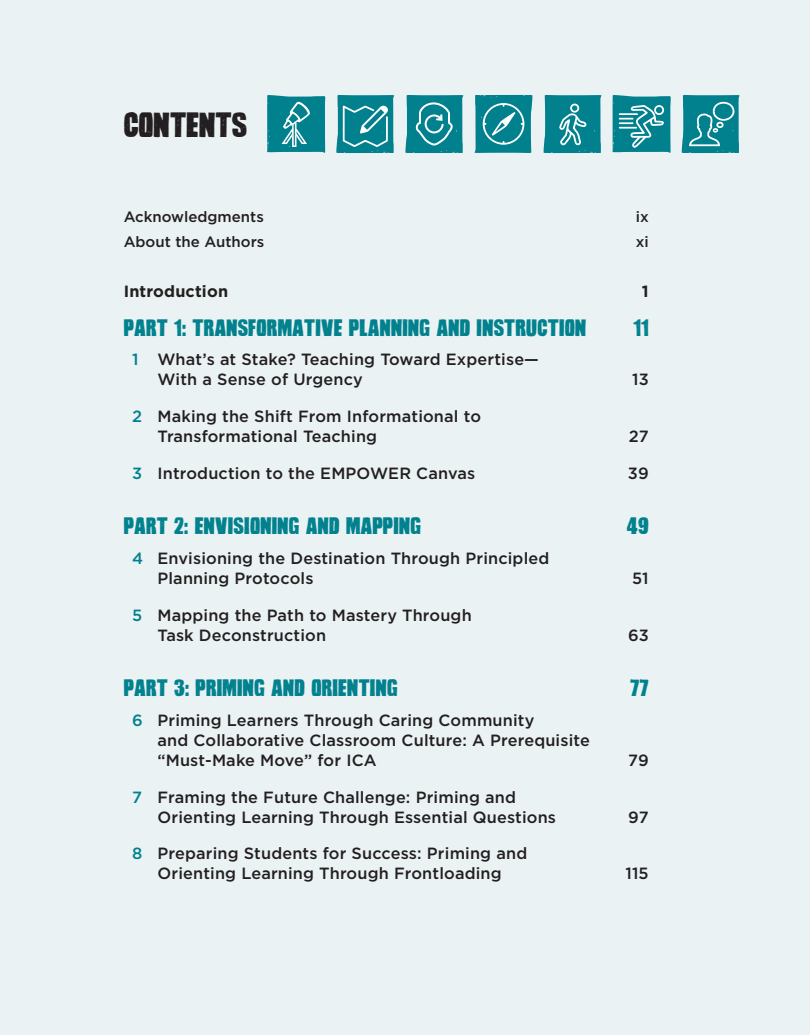
<style>
.page{position:relative;width:810px;height:1035px;background:#eaf2f3}
.page>*{position:absolute;margin:0;border:0;box-sizing:border-box;transform-origin:0 0}
.FM_TI{font:35px "Hand Sketch Rough Poster";color:#231f20}
.CO_PTI{font:23.75px "Hand Sketch Rough Poster";letter-spacing:.01em;color:#00818d}
.CO_CTI{font:500 16.25px/20px "Gotham";letter-spacing:.01em;color:#231f20}
.CO_CTI-2{font:700 16.25px "Gotham";letter-spacing:.01em;color:#231f20}
.CO_FM{font:500 15px "Gotham";color:#231f20}
.s1{color:#00818d}
</style>
<div class="page">
<svg style="left:613px;top:95px;width:58px;height:58px;background:#3098a2"></svg>
<svg style="left:544px;top:95px;width:58px;height:58px;background:#21919b"></svg>
<svg style="left:682px;top:95px;width:58px;height:58px;background:#24929d"></svg>
<svg style="left:336px;top:95px;width:58px;height:58px;background:#2a959f"></svg>
<svg style="left:474px;top:95px;width:58px;height:58px;background:#25939d"></svg>
<svg style="left:267px;top:95px;width:58px;height:58px;background:#23929c"></svg>
<svg style="left:405px;top:95px;width:58px;height:58px;background:#24929d"></svg>
<p class="FM_TI" style="left:124px;top:101px;width:125px">CONTENTS</p>
<p class="CO_FM" style="left:124px;top:207px;width:142px">Acknowledgments</p>
<p class="CO_FM" style="left:636px;top:207px;width:14px">ix</p>
<p class="CO_FM" style="left:124px;top:232px;width:142px">About the Authors</p>
<p class="CO_FM" style="left:636px;top:232px;width:14px">xi</p>
<p class="CO_CTI-2" style="left:124px;top:280px;width:106px">Introduction</p>
<p class="CO_CTI-2" style="left:642px;top:280px;width:8px">1</p>
<p class="CO_PTI" style="left:124px;top:311px;width:464px">PART 1: TRANSFORMATIVE PLANNING AND INSTRUCTION</p>
<p class="CO_PTI" style="left:633px;top:311px;width:17px">11</p>
<p class="CO_CTI" style="left:158px;top:349px;width:383px;text-indent:-25px"><span class="s1">1</span> What’s at Stake? Teaching Toward Expertise—<br>With a Sense of Urgency</p>
<p class="CO_CTI" style="left:632px;top:369px;width:18px">13</p>
<p class="CO_CTI" style="left:158px;top:406px;width:325px;text-indent:-25px"><span class="s1">2</span> Making the Shift From Informational to<br>Transformational Teaching</p>
<p class="CO_CTI" style="left:629px;top:426px;width:21px">27</p>
<p class="CO_CTI" style="left:132px;top:463px;width:345px"><span class="s1">3</span> Introduction to the EMPOWER Canvas</p>
<p class="CO_CTI" style="left:628px;top:463px;width:22px">39</p>
<p class="CO_PTI" style="left:124px;top:510px;width:299px">PART 2: ENVISIONING AND MAPPING</p>
<p class="CO_PTI" style="left:627px;top:510px;width:23px">49</p>
<p class="CO_CTI" style="left:158px;top:548px;width:393px;text-indent:-25px"><span class="s1">4</span> Envisioning the Destination Through Principled<br>Planning Protocols</p>
<p class="CO_CTI" style="left:632px;top:568px;width:18px">51</p>
<p class="CO_CTI" style="left:158px;top:605px;width:316px;text-indent:-25px"><span class="s1">5</span> Mapping the Path to Mastery Through<br>Task Deconstruction</p>
<p class="CO_CTI" style="left:628px;top:625px;width:22px">63</p>
<p class="CO_PTI" style="left:124px;top:672px;width:275px">PART 3: PRIMING AND ORIENTING</p>
<p class="CO_PTI" style="left:630px;top:672px;width:20px">77</p>
<p class="CO_CTI" style="left:158px;top:710px;width:434px;text-indent:-25px"><span class="s1">6</span> Priming Learners Through Caring Community<br>and Collaborative Classroom Culture: A Prerequisite “Must-Make Move” for ICA</p>
<p class="CO_CTI" style="left:628px;top:750px;width:22px">79</p>
<p class="CO_CTI" style="left:158px;top:787px;width:400px;text-indent:-25px"><span class="s1">7</span> Framing the Future Challenge: Priming and<br>Orienting Learning Through Essential Questions</p>
<p class="CO_CTI" style="left:132px;top:844px;width:397px;text-align:center"><span class="s1">8</span> Preparing Students for Success: Priming and<br>Orienting Learning Through Frontloading</p>
<p class="CO_CTI" style="left:628px;top:807px;width:22px">97</p>
<p class="CO_CTI" style="left:625px;top:864px;width:25px">115</p>
</div>
